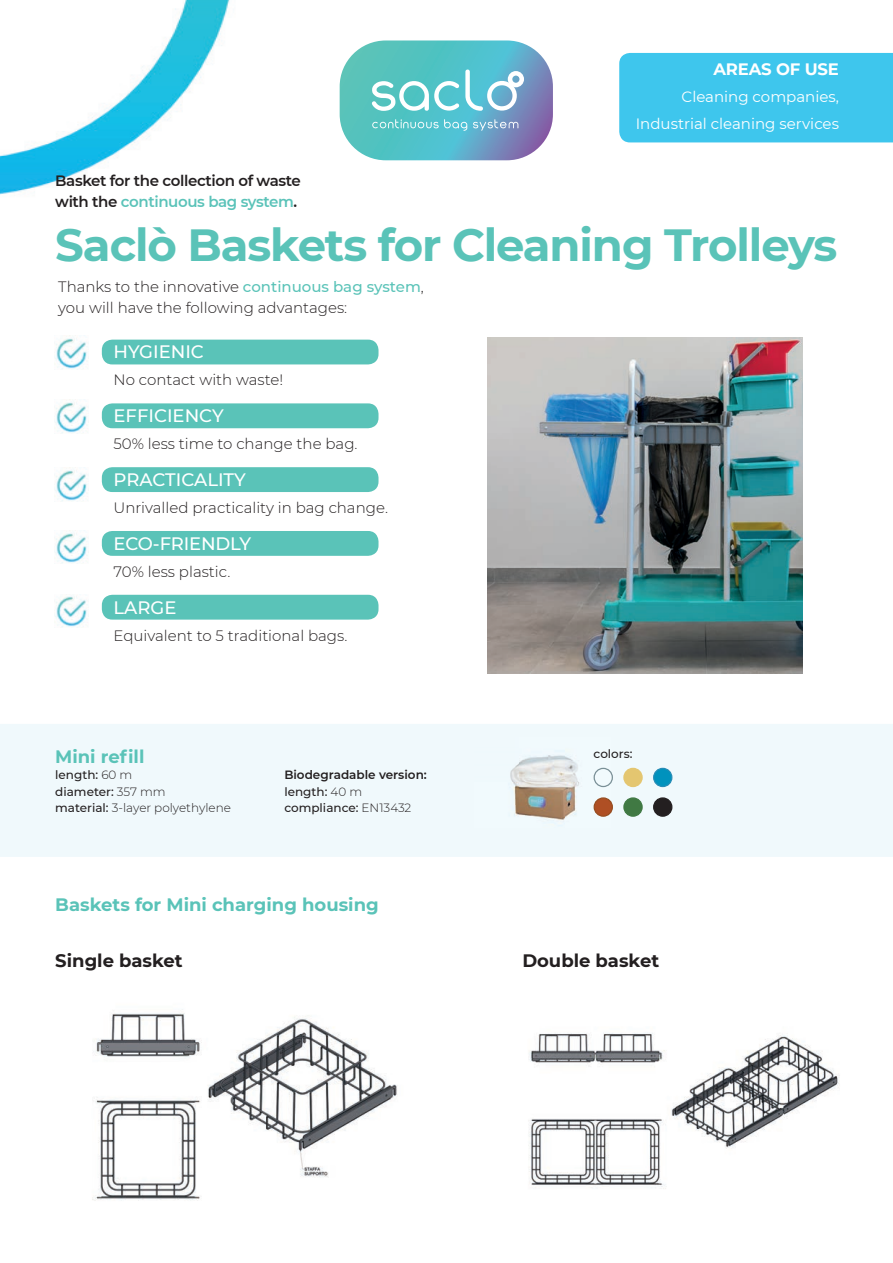
<style>
.page{position:relative;width:893px;height:1263px;background:#fff}
.page>*{position:absolute;margin:0;border:0;box-sizing:border-box;transform-origin:0 0}
.t1{font:700 45px "Montserrat";letter-spacing:-.025em;color:#5ac3b8}
.t2{font:500 18px "Montserrat";color:#fff}
.t3{font:700 18px "Montserrat";color:#5ac3b8}
.t4{font:700 18px "Montserrat";color:#231f20}
.t5{font:700 16.5px "Montserrat";letter-spacing:-.01em;color:#fff}
.t6{font:300 15px/21px "Montserrat";color:#231f20}
.t7{font:600 15px/21px "Montserrat";letter-spacing:-.025em;color:#231f20}
.t8{font:15px/27px "Montserrat";color:#fff;text-align:right}
.t9{font:300 12px/16.5px "Montserrat";color:#231f20}
.t10{font:600 12px/16.5px "Montserrat";color:#231f20}
.t11{font:500 12px "Montserrat";color:#231f20}
.s1{color:#5bc3b9}
.s2{font-weight:500;color:#5ac3b8}
.s3{font-weight:500}
.s4{font-weight:300}
</style>
<div class="page">
<img style="left:0;top:0;width:230px;height:195px">
<div style="left:619px;top:53px;width:274px;height:89px;background:#3ec6ed"></div>
<div style="left:102px;top:340px;width:276px;height:24px;background:#5ac3b8;border-radius:10px"></div>
<img style="left:55px;top:338px;width:33px;height:31px">
<img style="left:55px;top:399px;width:33px;height:34px">
<img style="left:55px;top:467px;width:33px;height:34px">
<img style="left:55px;top:530px;width:33px;height:33px">
<div style="left:102px;top:403px;width:276px;height:25px;background:#5ac3b8;border-radius:10px"></div>
<div style="left:102px;top:467px;width:276px;height:25px;background:#5ac3b8;border-radius:10px"></div>
<div style="left:102px;top:531px;width:276px;height:25px;background:#5ac3b8;border-radius:10px"></div>
<img style="left:55px;top:596px;width:33px;height:31px">
<div style="left:102px;top:595px;width:276px;height:25px;background:#5ac3b8;border-radius:10px"></div>
<svg style="left:340px;top:40px;width:213px;height:120px"></svg>
<img style="left:487px;top:337px;width:315px;height:336px">
<div style="left:0;top:724px;width:893px;height:133px;background:#f0f9fc"></div>
<img style="left:475px;top:737px;width:136px;height:91px">
<div style="left:624px;top:768px;width:18px;height:18px;background:#e4c670;border-radius:50%"></div>
<div style="left:623px;top:768px;width:20px;height:19px;border:1px solid #e4c670;border-radius:50%"></div>
<div style="left:594px;top:768px;width:19px;height:19px;border:1px solid #7a9097;border-radius:50%"></div>
<div style="left:654px;top:768px;width:18px;height:18px;background:#0092bd;border-radius:50%"></div>
<div style="left:653px;top:768px;width:19px;height:19px;border:1px solid #268cb6;border-radius:50%"></div>
<div style="left:594px;top:798px;width:18px;height:18px;background:#af4f24;border-radius:50%"></div>
<div style="left:594px;top:797px;width:19px;height:20px;border:1px solid #974d20;border-radius:50%"></div>
<div style="left:624px;top:798px;width:18px;height:18px;background:#407943;border-radius:50%"></div>
<div style="left:623px;top:797px;width:20px;height:20px;border:1px solid #407943;border-radius:50%"></div>
<div style="left:654px;top:798px;width:18px;height:18px;background:#231f20;border-radius:50%"></div>
<div style="left:653px;top:797px;width:19px;height:20px;border:1px solid #231f20;border-radius:50%"></div>
<img style="left:92px;top:1009px;width:305px;height:192px">
<img style="left:528px;top:1033px;width:312px;height:156px">
<p class="t5" style="left:713px;top:58px;width:127px">AREAS OF USE</p>
<p class="t8" style="left:636px;top:83px;width:205px">Cleaning companies,<br>Industrial cleaning services</p>
<p class="t7" style="left:55px;top:169px;width:247px">Basket for the collection of waste with the <span class="s1">continuous bag system</span>.</p>
<h1 class="t1" style="left:55px;top:212px;width:784px">Saclò Baskets for Cleaning Trolleys</h1>
<p class="t6" style="left:58px;top:276px;width:367px">Thanks to the innovative <span class="s2">continuous bag system</span>, you will have the following advantages:</p>
<p class="t2" style="left:114px;top:339px;width:92px">HYGIENIC</p>
<p class="t6" style="left:114px;top:369px;width:171px">No contact with waste!</p>
<p class="t2" style="left:114px;top:403px;width:112px">EFFICIENCY</p>
<p class="t6" style="left:114px;top:433px;width:246px">50% less time to change the bag.</p>
<p class="t2" style="left:114px;top:467px;width:134px">PRACTICALITY</p>
<p class="t6" style="left:114px;top:497px;width:276px">Unrivalled practicality in bag change.</p>
<p class="t2" style="left:114px;top:531px;width:139px">ECO-FRIENDLY</p>
<p class="t6" style="left:114px;top:560px;width:118px">70% less plastic.</p>
<p class="t2" style="left:114px;top:595px;width:64px">LARGE</p>
<p class="t6" style="left:114px;top:624px;width:235px">Equivalent to 5 traditional bags.</p>
<p class="t3" style="left:55px;top:743px;width:91px">Mini refill</p>
<p class="t9" style="left:55px;top:766px;width:177px"><span class="s3">length:</span> 60 m<br><span class="s3">diameter:</span> 357 mm<br><span class="s3">material:</span> 3-layer polyethylene</p>
<p class="t10" style="left:284px;top:766px;width:144px">Biodegradable version: <span class="s3">length:</span> <span class="s4">40 m </span><span class="s3">compliance:</span> <span class="s4">EN13432</span></p>
<p class="t11" style="left:594px;top:745px;width:40px">colors:</p>
<p class="t3" style="left:55px;top:892px;width:325px">Baskets for Mini charging housing</p>
<p class="t4" style="left:55px;top:947px;width:129px">Single basket</p>
<p class="t4" style="left:522px;top:947px;width:138px">Double basket</p>
</div>
